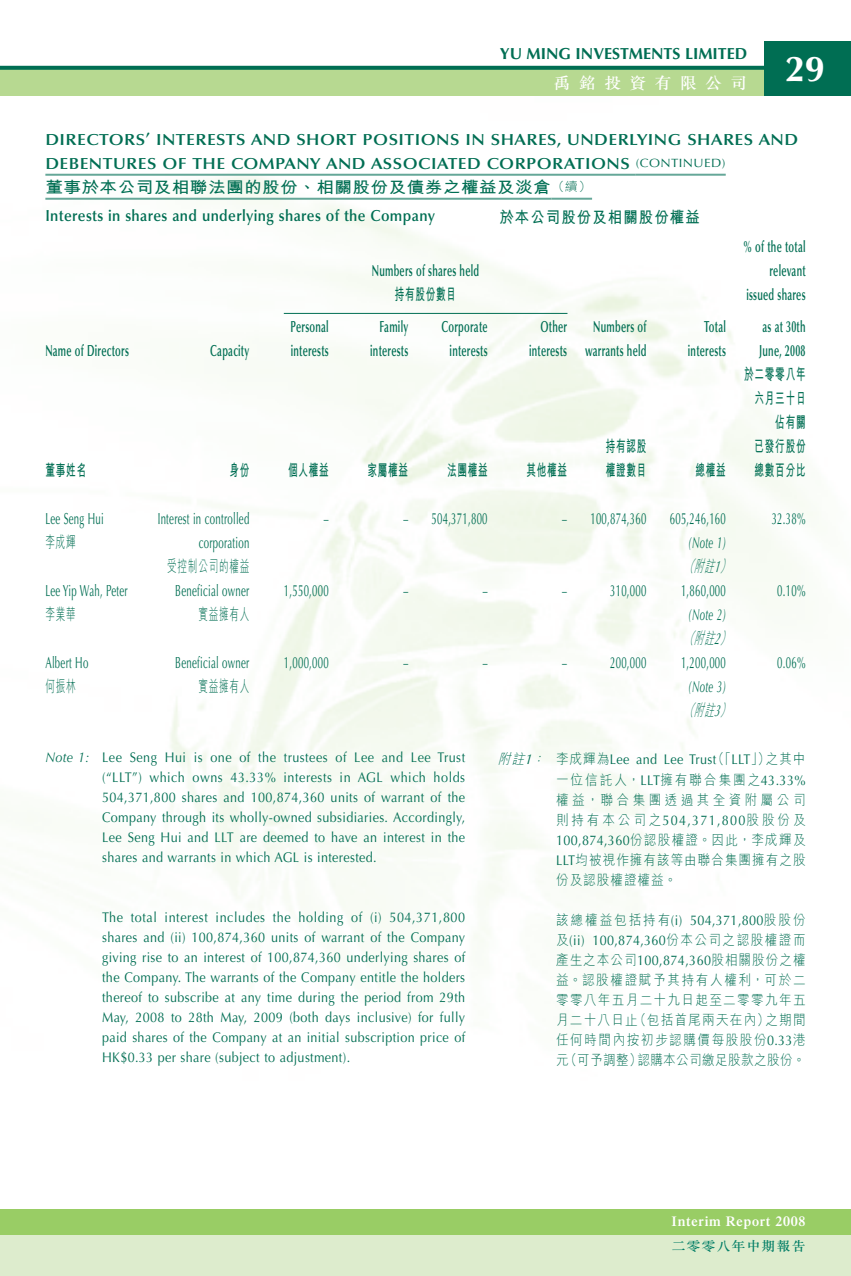
<style>
.page{position:relative;width:851px;height:1276px;background:#fff}
.page>*{position:absolute;margin:0;border:0;box-sizing:border-box;transform-origin:0 0}
.t1{font:700 36px "Optima LT Std";color:#fff}
.t2{font:16px "Optima LT Std";letter-spacing:.03em;color:#006e53;scale:.6 1}
.t3{font:600 16px "Optima LT Std";letter-spacing:.025em;color:#006e53;scale:.6 1}
.t4{font:600 16px/24px "Optima LT Std";letter-spacing:.025em;color:#006e53;scale:1.1 1}
.t5{font:16px/24px "M Hei HK Bold B5 pc H";letter-spacing:.075em;color:#006e53;text-align:right;scale:.6 1}
.t6{font:600 16px "Optima LT Std";letter-spacing:.025em;color:#006e53;scale:.9 1}
.t7{font:16px "M Hei HK Bold B5 pc H";letter-spacing:.025em;color:#006e53;scale:1.1 1}
.t8{font:16px "M Hei HK Light B5 pc H";letter-spacing:.08em;color:#006e53;scale:.6 1}
.t9{font:700 16px "Optima LT Std";color:#006e53}
.t10{font:italic 16px "Optima LT Std";letter-spacing:.03em;color:#006e53;scale:.6 1}
.t11{font:italic 16px "M Hei HK Light B5 pc H";color:#006e53;scale:.6 1}
.t12{font:16px "M Hei HK Bold B5 pc H";letter-spacing:.075em;color:#006e53;scale:.9 1}
.t13{font:16px "M Sung HK Medium B5 pc H";letter-spacing:.5em;color:#fff;scale:1.05 1}
.t14{font:14px/20px "Optima LT Std";letter-spacing:.03em;color:#006e53;text-align:justify;scale:.9 1}
.t15{font:14px/20px "M Hei HK Light B5 pc H";letter-spacing:.095em;color:#006e53;text-align:justify;scale:.9 1}
.t16{font:600 14px "Times LT Std";letter-spacing:.05em;color:#fff}
.t17{font:13px "M Sung HK Medium B5 pc H";letter-spacing:.1em;color:#007d65;scale:1.05 1}
.s1{font-weight:400;font-size:12px}
.s2{font-family:"M Hei HK Light B5 pc H";font-size:12px}
.s3{font-family:"Optima LT Std"}
.s4{font-style:italic}
.s5{font-family:"M Hei HK Light B5 pc H";font-style:italic}
.s6{font-family:"M Hei HK Light B5 pc H"}
</style>
<div class="page">
<div style="left:0;top:67px;width:850px;height:29px;background:#b7d991"></div>
<div style="left:764px;top:42px;width:86px;height:54px;background:#006e53"></div>
<div style="left:0;top:1228px;width:850px;height:48px;background:#ddeccd"></div>
<div style="left:0;top:1209px;width:850px;height:26px;background:#99cd65"></div>
<svg style="left:0;top:66px;width:764px;height:4px;background:#097356"></svg>
<hr style="left:45px;top:174px;width:590px;height:2px;background:#65a798">
<hr style="left:635px;top:174px;width:90px;height:2px;background:#65a798">
<hr style="left:45px;top:198px;width:506px;height:2px;background:#65a798">
<hr style="left:551px;top:198px;width:41px;height:2px;background:#65a798">
<hr style="left:284px;top:313px;width:283px;height:1px;background:#006e53">
<p class="t9" style="left:500px;top:47px;width:249px">YU MING INVESTMENTS LIMITED</p>
<p class="t13" style="left:554px;top:77px;width:186px">禹銘投資有限公司</p>
<h1 class="t1" style="left:785px;top:56px;width:42px">29</h1>
<p class="t4" style="left:45px;top:131px;width:685px">DIRECTORS’ INTERESTS AND SHORT POSITIONS IN SHARES, UNDERLYING SHARES AND<br>DEBENTURES OF THE COMPANY AND ASSOCIATED CORPORATIONS <span class="s1">(CONTINUED)</span></p>
<p class="t7" style="left:45px;top:181px;width:498px">董事於本公司及相聯法團的股份、相關股份及債券之權益及淡倉<span class="s2">（續）</span></p>
<p class="t6" style="left:45px;top:210px;width:434px">Interests in shares and underlying shares of the Company</p>
<p class="t3" style="left:743px;top:241px;width:105px">% of the total</p>
<p class="t3" style="left:372px;top:265px;width:180px">Numbers of shares held</p>
<p class="t3" style="left:769px;top:265px;width:62px">relevant</p>
<p class="t5" style="left:395px;top:284px;width:104px">持有股份數目</p>
<p class="t3" style="left:746px;top:289px;width:100px">issued shares</p>
<p class="t3" style="left:290px;top:321px;width:65px">Personal</p>
<p class="t3" style="left:379px;top:321px;width:50px">Family</p>
<p class="t3" style="left:441px;top:321px;width:78px">Corporate</p>
<p class="t3" style="left:540px;top:321px;width:46px">Other</p>
<p class="t3" style="left:593px;top:321px;width:90px">Numbers of</p>
<p class="t3" style="left:704px;top:321px;width:38px">Total</p>
<p class="t3" style="left:762px;top:321px;width:73px">as at 30th</p>
<p class="t3" style="left:45px;top:345px;width:141px">Name of Directors</p>
<p class="t3" style="left:210px;top:345px;width:67px">Capacity</p>
<p class="t3" style="left:291px;top:345px;width:65px">interests</p>
<p class="t3" style="left:370px;top:345px;width:65px">interests</p>
<p class="t3" style="left:449px;top:345px;width:65px">interests</p>
<p class="t3" style="left:529px;top:345px;width:197px">interests warrants held</p>
<p class="t3" style="left:687px;top:345px;width:65px">interests</p>
<p class="t3" style="left:759px;top:345px;width:79px">June, 2008</p>
<p class="t5" style="left:744px;top:364px;width:104px">於二零零八年六月三十日佔有關</p>
<p class="t5" style="left:605px;top:436px;width:69px">持有認股</p>
<p class="t5" style="left:754px;top:436px;width:86px">已發行股份</p>
<p class="t5" style="left:45px;top:460px;width:69px">董事姓名</p>
<p class="t5" style="left:229px;top:460px;width:35px">身份</p>
<p class="t5" style="left:288px;top:460px;width:69px">個人權益</p>
<p class="t5" style="left:367px;top:460px;width:69px">家屬權益</p>
<p class="t5" style="left:447px;top:460px;width:69px">法團權益</p>
<p class="t5" style="left:526px;top:460px;width:69px">其他權益</p>
<p class="t5" style="left:605px;top:460px;width:69px">權證數目</p>
<p class="t5" style="left:695px;top:460px;width:52px">總權益</p>
<p class="t5" style="left:754px;top:460px;width:86px">總數百分比</p>
<p class="t2" style="left:45px;top:513px;width:99px">Lee Seng Hui</p>
<p class="t2" style="left:158px;top:513px;width:154px">Interest in controlled</p>
<p class="t2" style="left:324px;top:513px;width:9px">–</p>
<p class="t2" style="left:403px;top:513px;width:142px">– 504,371,800</p>
<p class="t2" style="left:562px;top:513px;width:142px">– 100,874,360</p>
<p class="t2" style="left:669px;top:513px;width:95px">605,246,160</p>
<p class="t2" style="left:771px;top:513px;width:58px">32.38%</p>
<p class="t8" style="left:45px;top:536px;width:52px">李成輝</p>
<p class="t2" style="left:199px;top:537px;width:86px">corporation</p>
<p class="t10" style="left:688px;top:537px;width:65px">(Note 1)</p>
<p class="t8" style="left:167px;top:560px;width:138px">受控制公司的權益</p>
<p class="t11" style="left:684px;top:560px;width:84px">（附註<span class="s3">1</span>）</p>
<p class="t2" style="left:45px;top:585px;width:139px">Lee Yip Wah, Peter</p>
<p class="t2" style="left:175px;top:585px;width:125px">Beneficial owner</p>
<p class="t2" style="left:284px;top:585px;width:76px">1,550,000</p>
<p class="t2" style="left:403px;top:585px;width:10px">–</p>
<p class="t2" style="left:482px;top:585px;width:10px">–</p>
<p class="t2" style="left:562px;top:585px;width:9px">–</p>
<p class="t2" style="left:610px;top:585px;width:62px">310,000</p>
<p class="t2" style="left:681px;top:585px;width:76px">1,860,000</p>
<p class="t2" style="left:777px;top:585px;width:49px">0.10%</p>
<p class="t8" style="left:45px;top:608px;width:52px">李業華</p>
<p class="t8" style="left:198px;top:608px;width:86px">實益擁有人</p>
<p class="t10" style="left:688px;top:609px;width:65px">(Note 2)</p>
<p class="t11" style="left:684px;top:632px;width:84px">（附註<span class="s3">2</span>）</p>
<p class="t2" style="left:45px;top:657px;width:73px">Albert Ho</p>
<p class="t2" style="left:175px;top:657px;width:125px">Beneficial owner</p>
<p class="t2" style="left:284px;top:657px;width:76px">1,000,000</p>
<p class="t2" style="left:403px;top:657px;width:9px">–</p>
<p class="t2" style="left:482px;top:657px;width:10px">–</p>
<p class="t2" style="left:562px;top:657px;width:9px">–</p>
<p class="t2" style="left:610px;top:657px;width:62px">200,000</p>
<p class="t2" style="left:681px;top:657px;width:76px">1,200,000</p>
<p class="t2" style="left:777px;top:657px;width:49px">0.06%</p>
<p class="t8" style="left:45px;top:680px;width:52px">何振林</p>
<p class="t8" style="left:198px;top:680px;width:86px">實益擁有人</p>
<p class="t10" style="left:688px;top:681px;width:65px">(Note 3)</p>
<p class="t11" style="left:684px;top:704px;width:84px">（附註<span class="s3">3</span>）</p>
<p class="t14" style="left:102px;top:750px;width:405px;text-indent:-57px"><span class="s4">Note 1:</span> Lee Seng Hui is one of the trustees of Lee and Lee Trust (“LLT”) which owns 43.33% interests in AGL which holds 504,371,800 shares and 100,874,360 units of warrant of the Company through its wholly-owned subsidiaries. Accordingly, Lee Seng Hui and LLT are deemed to have an interest in the shares and warrants in which AGL is interested.</p>
<p class="t12" style="left:499px;top:211px;width:224px">於本公司股份及相關股份權益</p>
<p class="t14" style="left:498px;top:753px;width:343px"><span class="s5">附註</span><span class="s4">1</span><span class="s5">：</span> <span class="s6">李成輝為</span>Lee and Lee Trust<span class="s6">（「</span>LLT<span class="s6">」）之其中</span></p>
<p class="t15" style="left:556px;top:771px;width:279px">一位信託人，<span class="s3">LLT</span>擁有聯合集團之<span class="s3">43.33%</span>權益，聯合集團透過其全資附屬公司則持有本公司之<span class="s3">504,371,800</span>股股份及<span class="s3">100,874,360</span>份認股權證。因此，李成輝及<span class="s3">LLT</span>均被視作擁有該等由聯合集團擁有之股份及認股權證權益。</p>
<p class="t14" style="left:556px;top:913px;width:279px"><span class="s6">該總權益包括持有</span>(i) 504,371,800<span class="s6">股股份及</span>(ii) 100,874,360<span class="s6">份本公司之認股權證而</span></p>
<p class="t15" style="left:556px;top:951px;width:279px">產生之本公司<span class="s3">100,874,360</span>股相關股份之權益。認股權證賦予其持有人權利，可於二零零八年五月二十九日起至二零零九年五月二十八日止（包括首尾兩天在內）之期間任何時間內按初步認購價每股股份<span class="s3">0.33</span>港元（可予調整）認購本公司繳足股款之股份。</p>
<p class="t14" style="left:102px;top:910px;width:405px">The total interest includes the holding of (i) 504,371,800 shares and (ii) 100,874,360 units of warrant of the Company giving rise to an interest of 100,874,360 underlying shares of the Company. The warrants of the Company entitle the holders thereof to subscribe at any time during the period from 29th May, 2008 to 28th May, 2009 (both days inclusive) for fully paid shares of the Company at an initial subscription price of HK$0.33 per share (subject to adjustment).</p>
<p class="t16" style="left:671px;top:1216px;width:135px">Interim Report 2008</p>
<p class="t17" style="left:671px;top:1241px;width:129px">二零零八年中期報告</p>
</div>
